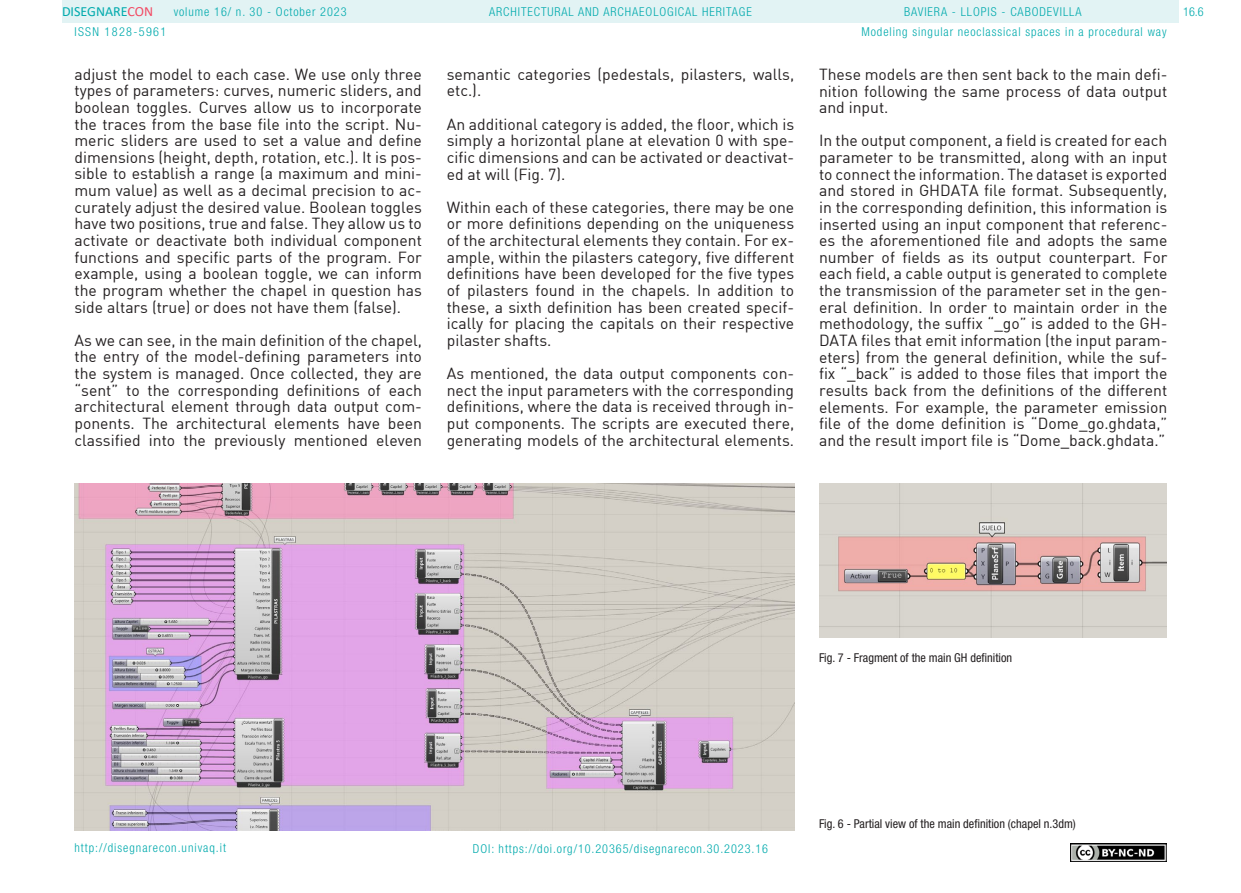
<style>
.page{position:relative;width:1241px;height:893px;background:#fff}
.page>*{position:absolute;margin:0;border:0;box-sizing:border-box;transform-origin:0 0}
.t1{font:15.75px/16.6px "DIN";color:#231f20;text-align:justify}
.t2{font:14px "Calibri";color:#00aaad}
.t3{font:300 condensed 12.25px "Helvetica Neue LT Std";letter-spacing:.075em;color:#00aaad}
.t4{font:condensed 12.25px "Helvetica Neue LT Std";color:#231f20}
.t5{font:300 condensed 12.25px "Helvetica Neue LT Std";letter-spacing:.11em;color:#00aaad}
.s1{color:#f24862}
</style>
<div class="page">
<div style="left:62px;top:0;width:1116px;height:23px;background:#e2f3f4"></div>
<img style="left:1070px;top:843px;width:96px;height:18px">
<img style="left:74px;top:484px;width:720px;height:347px">
<img style="left:819px;top:484px;width:347px;height:153px">
<p class="t2" style="left:62px;top:2px;width:93px">DISEGNARE<span class="s1">CON</span></p>
<p class="t3" style="left:903px;top:5px;width:179px">BAVIERA - LLOPIS - CABODEVILLA</p>
<p class="t3" style="left:174px;top:5px;width:174px">volume 16/ n. 30 - October 2023</p>
<p class="t3" style="left:489px;top:5px;width:264px">ARCHITECTURAL AND ARCHAEOLOGICAL HERITAGE</p>
<p class="t5" style="left:74px;top:24px;width:93px">ISSN 1828-5961</p>
<p class="t1" style="left:74px;top:65px;width:349px">adjust the model to each case. We use only three types of parameters: curves, numeric sliders, and boolean toggles. Curves allow us to incorporate the traces from the base file into the script. Nu&shy;meric sliders are used to set a value and define dimensions (height, depth, rotation, etc.). It is pos&shy;sible to establish a range (a maximum and mini&shy;mum value) as well as a decimal precision to ac&shy;curately adjust the desired value. Boolean toggles have two positions, true and false. They allow us to activate or deactivate both individual component functions and specific parts of the program. For example, using a boolean toggle, we can inform the program whether the chapel in question has side altars (true) or does not have them (false).</p>
<p class="t1" style="left:74px;top:331px;width:349px">As we can see, in the main definition of the chapel, the entry of the model-defining parameters into the system is managed. Once collected, they are “sent” to the corresponding definitions of each architectural element through data output com&shy;ponents. The architectural elements have been classified into the previously mentioned eleven</p>
<p class="t1" style="left:446px;top:65px;width:349px">semantic categories (pedestals, pilasters, walls, etc.).</p>
<p class="t1" style="left:446px;top:115px;width:349px">An additional category is added, the floor, which is simply a horizontal plane at elevation 0 with spe&shy;cific dimensions and can be activated or deactivat&shy;ed at will (Fig. 7).</p>
<p class="t1" style="left:446px;top:199px;width:349px">Within each of these categories, there may be one or more definitions depending on the uniqueness of the architectural elements they contain. For ex&shy;ample, within the pilasters category, five different definitions have been developed for the five types of pilasters found in the chapels. In addition to these, a sixth definition has been created specif&shy;ically for placing the capitals on their respective pilaster shafts.</p>
<p class="t1" style="left:446px;top:365px;width:349px">As mentioned, the data output components con&shy;nect the input parameters with the corresponding definitions, where the data is received through in&shy;put components. The scripts are executed there, generating models of the architectural elements.</p>
<p class="t3" style="left:861px;top:25px;width:306px">Modeling singular neoclassical spaces in a procedural way</p>
<p class="t1" style="left:819px;top:66px;width:350px">These models are then sent back to the main defi&shy;nition following the same process of data output and input.</p>
<p class="t1" style="left:819px;top:132px;width:350px">In the output component, a field is created for each parameter to be transmitted, along with an input to connect the information. The dataset is exported and stored in GHDATA file format. Subsequently, in the corresponding definition, this information is inserted using an input component that referenc&shy;es the aforementioned file and adopts the same number of fields as its output counterpart. For each field, a cable output is generated to complete the transmission of the parameter set in the gen&shy;eral definition. In order to maintain order in the methodology, the suffix “_go” is added to the GH-DATA files that emit information (the input param&shy;eters) from the general definition, while the suf&shy;fix “_back” is added to those files that import the results back from the definitions of the different elements. For example, the parameter emission file of the dome definition is “Dome_go.ghdata,” and the result import file is “Dome_back.ghdata.”</p>
<p class="t3" style="left:1182px;top:5px;width:22px">16.6</p>
<p class="t3" style="left:74px;top:841px;width:153px">http://disegnarecon.univaq.it</p>
<p class="t4" style="left:819px;top:650px;width:195px">Fig. 7 - Fragment of the main GH definition</p>
<p class="t3" style="left:473px;top:842px;width:296px">DOI: https://doi.org/10.20365/disegnarecon.30.2023.16</p>
<p class="t4" style="left:819px;top:816px;width:258px">Fig. 6 - Partial view of the main definition (chapel n.3dm)</p>
</div>
